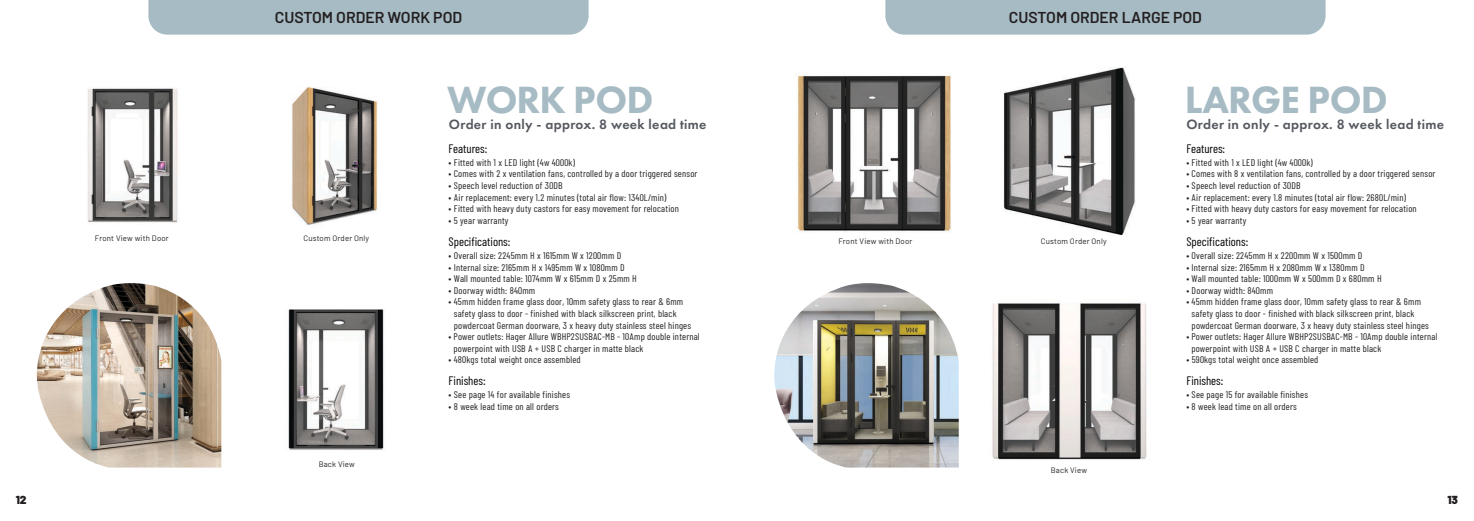
<style>
.page{position:relative;width:1474px;height:521px;background:#fff}
.page>*{position:absolute;margin:0;border:0;box-sizing:border-box;transform-origin:0 0}
.t1{font:800 39.38px "Futura PT";letter-spacing:-.025em;color:#a7bbc4}
.t2{font:600 15.75px "Barlow";color:#231f20}
.t3{font:600 14px "Futura PT";letter-spacing:.02em;color:#54585f}
.t4{font:12.25px "Barlow Condensed";color:#010203}
.t5{font:900 11.64px "Barlow";color:#231f20}
.t6{font:9.62px/11.5px "Barlow Condensed";letter-spacing:.02em;color:#231f20}
.t7{font:7.88px "Barlow";letter-spacing:.02em;color:#231f20}
</style>
<div class="page">
<div style="left:148px;top:0;width:440px;height:35px;background:#a7bbc4"></div>
<img style="left:288px;top:309px;width:97px;height:141px">
<img style="left:36px;top:283px;width:185px;height:184px">
<img style="left:291px;top:87px;width:87px;height:138px">
<img style="left:87px;top:88px;width:91px;height:135px">
<div style="left:885px;top:0;width:440px;height:35px;background:#a7bbc4"></div>
<img style="left:774px;top:283px;width:184px;height:184px">
<img style="left:992px;top:303px;width:155px;height:157px">
<img style="left:797px;top:74px;width:155px;height:158px">
<img style="left:1004px;top:67px;width:132px;height:168px">
<p class="t2" style="left:275px;top:6px;width:189px">CUSTOM ORDER WORK POD</p>
<p class="t7" style="left:95px;top:232px;width:75px">Front View with Door</p>
<p class="t7" style="left:303px;top:232px;width:67px">Custom Order Only</p>
<p class="t7" style="left:319px;top:459px;width:38px">Back View</p>
<p class="t1" style="left:447px;top:75px;width:208px">WORK POD</p>
<p class="t3" style="left:449px;top:116px;width:259px">Order in only - approx. 8 week lead time</p>
<p class="t4" style="left:448px;top:140px;width:40px">Features:</p>
<p class="t6" style="left:448px;top:156px;width:128px">• Fitted with 1 x LED light (4w 4000k)</p>
<p class="t6" style="left:448px;top:168px;width:250px">• Comes with 2 x ventilation fans, controlled by a door triggered sensor</p>
<p class="t6" style="left:448px;top:179px;width:116px">• Speech level reduction of 30DB</p>
<p class="t6" style="left:448px;top:191px;width:219px">• Air replacement: every 1.2 minutes (total air flow: 1340L/min)</p>
<p class="t6" style="left:448px;top:203px;width:232px">• Fitted with heavy duty castors for easy movement for relocation</p>
<p class="t6" style="left:448px;top:214px;width:61px">• 5 year warranty</p>
<p class="t4" style="left:448px;top:234px;width:63px">Specifications:</p>
<p class="t6" style="left:448px;top:250px;width:174px">• Overall size: 2245mm H x 1615mm W x 1200mm D</p>
<p class="t6" style="left:448px;top:261px;width:178px">• Internal size: 2165mm H x 1495mm W x 1080mm D</p>
<p class="t6" style="left:448px;top:273px;width:190px">• Wall mounted table: 1074mm W x 615mm D x 25mm H</p>
<p class="t6" style="left:448px;top:284px;width:88px">• Doorway width: 840mm</p>
<p class="t6" style="left:454px;top:296px;width:239px;text-indent:-5px">• 45mm hidden frame glass door, 10mm safety glass to rear &amp; 6mm safety glass to door - finished with black silkscreen print, black powdercoat German doorware, 3 x heavy duty stainless steel hinges</p>
<p class="t6" style="left:453px;top:331px;width:248px;text-indent:-5px">• Power outlets: Hager Allure WBHP2SUSBAC-MB - 10Amp double internal powerpoint with USB A + USB C charger in matte black</p>
<p class="t6" style="left:448px;top:354px;width:134px">• 480kgs total weight once assembled</p>
<p class="t4" style="left:448px;top:373px;width:39px">Finishes:</p>
<p class="t6" style="left:448px;top:389px;width:123px">• See page 14 for available finishes</p>
<p class="t6" style="left:448px;top:400px;width:112px">• 8 week lead time on all orders</p>
<p class="t7" style="left:838px;top:235px;width:75px">Front View with Door</p>
<p class="t2" style="left:1008px;top:6px;width:195px">CUSTOM ORDER LARGE POD</p>
<p class="t7" style="left:1040px;top:235px;width:67px">Custom Order Only</p>
<p class="t7" style="left:1050px;top:465px;width:38px">Back View</p>
<p class="t1" style="left:1184px;top:75px;width:204px">LARGE POD</p>
<p class="t3" style="left:1186px;top:116px;width:259px">Order in only - approx. 8 week lead time</p>
<p class="t4" style="left:1186px;top:140px;width:40px">Features:</p>
<p class="t6" style="left:1186px;top:156px;width:128px">• Fitted with 1 x LED light (4w 4000k)</p>
<p class="t6" style="left:1186px;top:168px;width:250px">• Comes with 8 x ventilation fans, controlled by a door triggered sensor</p>
<p class="t6" style="left:1186px;top:179px;width:116px">• Speech level reduction of 30DB</p>
<p class="t6" style="left:1186px;top:191px;width:221px">• Air replacement: every 1.8 minutes (total air flow: 2680L/min)</p>
<p class="t6" style="left:1186px;top:203px;width:232px">• Fitted with heavy duty castors for easy movement for relocation</p>
<p class="t6" style="left:1186px;top:214px;width:61px">• 5 year warranty</p>
<p class="t4" style="left:1186px;top:234px;width:63px">Specifications:</p>
<p class="t6" style="left:1186px;top:250px;width:177px">• Overall size: 2245mm H x 2200mm W x 1500mm D</p>
<p class="t6" style="left:1186px;top:261px;width:180px">• Internal size: 2165mm H x 2080mm W x 1380mm D</p>
<p class="t6" style="left:1186px;top:273px;width:197px">• Wall mounted table: 1000mm W x 500mm D x 680mm H</p>
<p class="t6" style="left:1186px;top:284px;width:88px">• Doorway width: 840mm</p>
<p class="t6" style="left:1191px;top:296px;width:239px;text-indent:-5px">• 45mm hidden frame glass door, 10mm safety glass to rear &amp; 6mm safety glass to door - finished with black silkscreen print, black powdercoat German doorware, 3 x heavy duty stainless steel hinges</p>
<p class="t6" style="left:1191px;top:331px;width:248px;text-indent:-5px">• Power outlets: Hager Allure WBHP2SUSBAC-MB - 10Amp double internal powerpoint with USB A + USB C charger in matte black</p>
<p class="t6" style="left:1186px;top:354px;width:133px">• 590kgs total weight once assembled</p>
<p class="t4" style="left:1186px;top:373px;width:39px">Finishes:</p>
<p class="t6" style="left:1186px;top:389px;width:123px">• See page 15 for available finishes</p>
<p class="t6" style="left:1186px;top:400px;width:112px">• 8 week lead time on all orders</p>
<p class="t5" style="left:16px;top:491px;width:12px">12</p>
<p class="t5" style="left:1447px;top:491px;width:12px">13</p>
</div>
